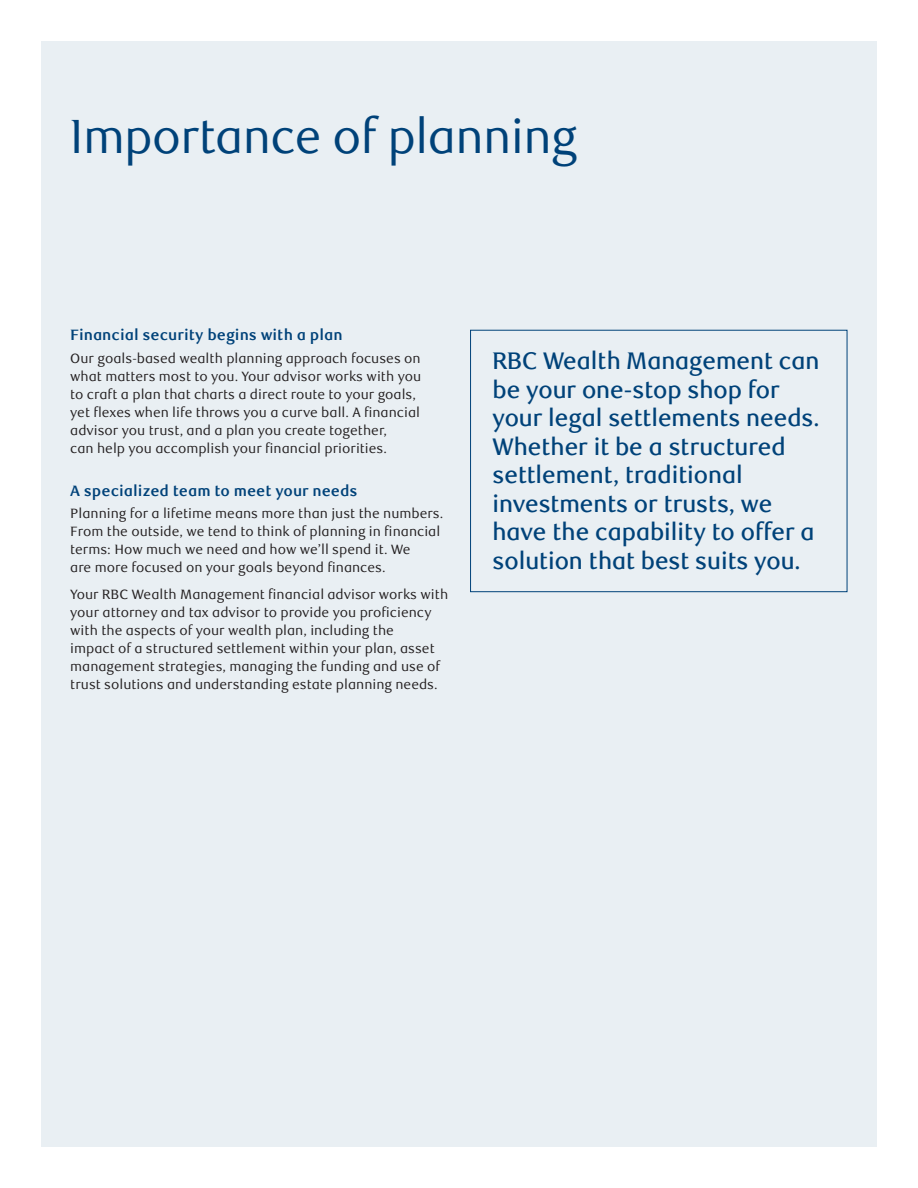
<style>
.page{position:relative;width:918px;height:1188px;background:#fff}
.page>*{position:absolute;margin:0;border:0;box-sizing:border-box;transform-origin:0 0}
.Brochure_Document_title_-_regular{font:48px "RBC Display";color:#004279}
.Brochure_Subhead{font:500 24px/28.5px "RBC Display";color:#004279}
.Factsheet_Subtitle_1_-_blue{font:700 15px "RBC Text";color:#004279}
.Factsheet_Body_Copy{font:13.5px/18px "RBC Text";color:#231f20}
</style>
<div class="page">
<div style="left:41px;top:41px;width:836px;height:1106px;background:#e9eff3"></div>
<div style="left:470px;top:330px;width:377px;height:262px;border:1px solid #004279"></div>
<p class="Brochure_Document_title_-_regular" style="left:70px;top:109px;width:508px">Importance of planning</p>
<p class="Factsheet_Subtitle_1_-_blue" style="left:70px;top:326px;width:274px">Financial security begins with a plan</p>
<p class="Factsheet_Body_Copy" style="left:70px;top:349px;width:353px">Our goals-based wealth planning approach focuses on what matters most to you. Your advisor works with you to craft a plan that charts a direct route to your goals, yet flexes when life throws you a curve ball. A financial advisor you trust, and a plan you create together,<br>can help you accomplish your financial priorities.</p>
<p class="Factsheet_Subtitle_1_-_blue" style="left:70px;top:482px;width:289px">A specialized team to meet your needs</p>
<p class="Factsheet_Body_Copy" style="left:70px;top:505px;width:375px">Planning for a lifetime means more than just the numbers.<br>From the outside, we tend to think of planning in financial terms: How much we need and how we’ll spend it. We<br>are more focused on your goals beyond finances.</p>
<p class="Factsheet_Body_Copy" style="left:70px;top:585px;width:380px">Your RBC Wealth Management financial advisor works with your attorney and tax advisor to provide you proficiency with the aspects of your wealth plan, including the<br>impact of a structured settlement within your plan, asset management strategies, managing the funding and use of trust solutions and understanding estate planning needs.</p>
<p class="Brochure_Subhead" style="left:493px;top:348px;width:329px">RBC Wealth Management can be your one-stop shop for your legal settlements needs.<br>Whether it be a structured settlement, traditional investments or trusts, we have the capability to offer a solution that best suits you.</p>
</div>
